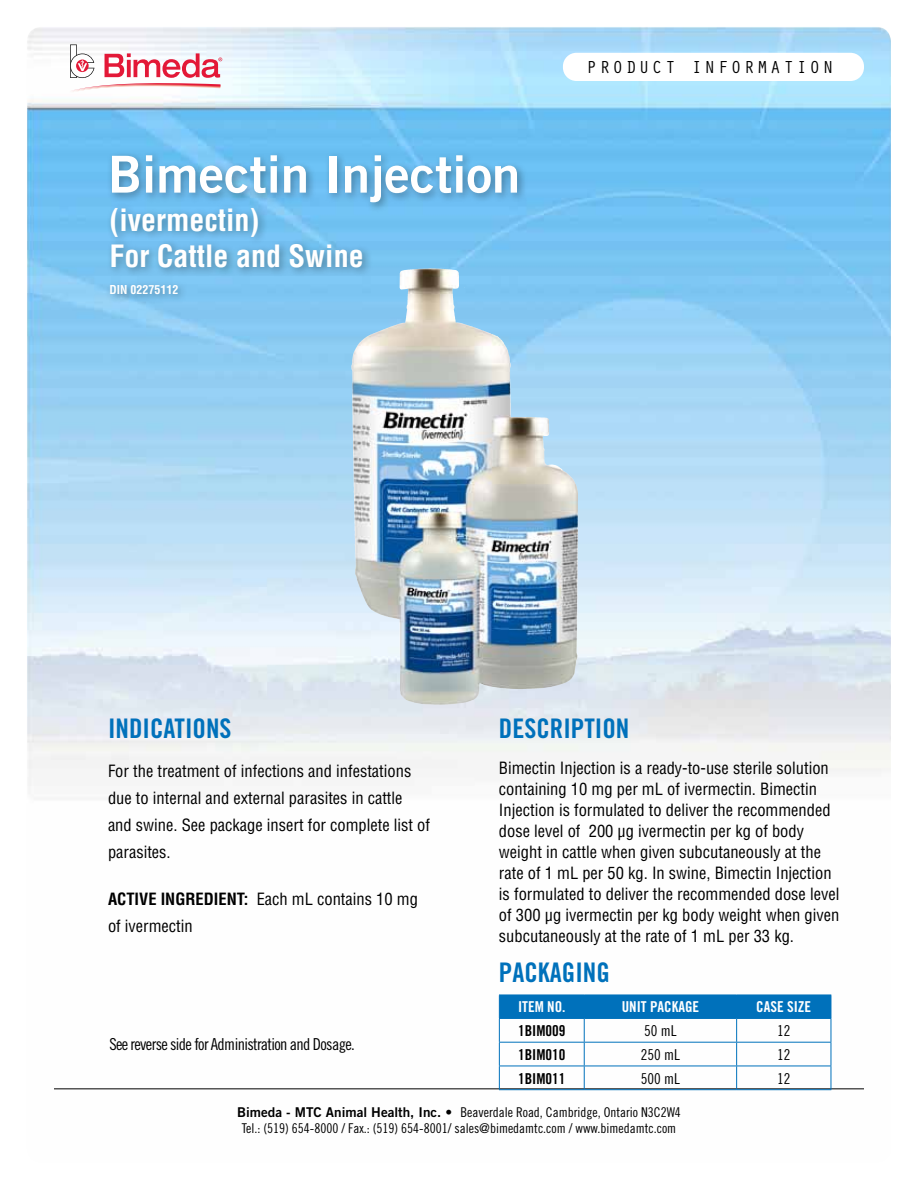
<style>
.page{position:relative;width:918px;height:1188px;background:#fff}
.page>*{position:absolute;margin:0;border:0;box-sizing:border-box;transform-origin:0 0}
.t1{font:51px "Trade Gothic Bold Two";color:#fff}
.t2{font:700 condensed 30px/36px "Helvetica";color:#fff}
.t3{font:27px "Trade Gothic Bold Cond Twenty";color:#0071bb}
.t4{font:18px "Orator Std";letter-spacing:.13em;color:#000}
.t5{font:condensed 16.5px/21px "Helvetica";color:#000}
.t6{font:16.5px "Trade Gothic Cond Eighteen";letter-spacing:-.04em;color:#000}
.t7{font:15px "Trade Gothic Bold Cond Twenty";color:#fff}
.t8{font:15px "Trade Gothic Bold Cond Twenty";color:#000}
.t9{font:15px "Trade Gothic Cond Eighteen";color:#000}
.t10{font:13.5px/16.2px "Trade Gothic Cond Eighteen";color:#000;text-align:center}
.t11{font:700 condensed 12px "Helvetica";color:#fff}
.s1{font-weight:700}
.s2{font-family:"Trade Gothic Bold Two"}
</style>
<div class="page">
<img style="left:27px;top:27px;width:864px;height:1064px">
<div style="left:105px;top:203px;width:268px;height:102px;background:#000;opacity:.35"></div>
<div style="left:106px;top:150px;width:422px;height:63px;background:#000;opacity:.35"></div>
<hr style="left:54px;top:1089px;width:810px;height:1px;background:#000">
<svg style="left:499px;top:995px;width:333px;height:94px"></svg>
<hr style="left:499px;top:1089px;width:85px;height:1px;background:#0071bb">
<hr style="left:584px;top:1089px;width:153px;height:1px;background:#0071bb">
<hr style="left:737px;top:1089px;width:94px;height:1px;background:#0071bb">
<img style="left:355px;top:269px;width:74px;height:82px">
<svg style="left:69px;top:44px;width:153px;height:49px"></svg>
<div style="left:563px;top:53px;width:301px;height:28px;background:#fff;border-radius:14px"></div>
<h1 class="t1" style="left:108px;top:143px;width:414px">Bimectin Injection</h1>
<h2 class="t2" style="left:109px;top:202px;width:256px">(ivermectin)<br>For Cattle and Swine</h2>
<p class="t11" style="left:109px;top:282px;width:70px">DIN 02275112</p>
<p class="t4" style="left:586px;top:54px;width:249px">PRODUCT INFORMATION</p>
<h3 class="t3" style="left:108px;top:712px;width:125px">INDICATIONS</h3>
<p class="t5" style="left:108px;top:757px;width:324px;line-height:27px">For the treatment of infections and infestations due to internal and external parasites in cattle and swine. See package insert for complete list of parasites.</p>
<p class="t5" style="left:108px;top:885px;width:311px;line-height:27px"><span class="s1">ACTIVE INGREDIENT:</span> Each mL contains 10 mg of ivermectin</p>
<p class="t6" style="left:109px;top:1034px;width:247px">See reverse side for Administration and Dosage.</p>
<h3 class="t3" style="left:499px;top:712px;width:76px">DESCRIPTION</h3>
<p class="t5" style="left:499px;top:757px;width:342px">Bimectin Injection is a ready-to-use sterile solution containing 10 mg per mL of ivermectin. Bimectin Injection is formulated to deliver the recommended dose level of 200 µg ivermectin per kg of body weight in cattle when given subcutaneously at the rate of 1 mL per 50 kg. In swine, Bimectin Injection is formulated to deliver the recommended dose level of 300 µg ivermectin per kg body weight when given subcutaneously at the rate of 1 mL per 33 kg.</p>
<h3 class="t3" style="left:499px;top:956px;width:112px">PACKAGING</h3>
<p class="t7" style="left:518px;top:998px;width:49px">ITEM NO.</p>
<p class="t7" style="left:622px;top:998px;width:79px">UNIT PACKAGE</p>
<p class="t7" style="left:756px;top:998px;width:56px">CASE SIZE</p>
<p class="t8" style="left:518px;top:1022px;width:49px">1BIM009</p>
<p class="t9" style="left:644px;top:1022px;width:34px">50 mL</p>
<p class="t9" style="left:777px;top:1022px;width:15px">12</p>
<p class="t8" style="left:518px;top:1045px;width:49px">1BIM010</p>
<p class="t9" style="left:641px;top:1046px;width:41px">250 mL</p>
<p class="t9" style="left:777px;top:1046px;width:15px">12</p>
<p class="t8" style="left:518px;top:1069px;width:49px">1BIM011</p>
<p class="t9" style="left:641px;top:1069px;width:41px">500 mL</p>
<p class="t9" style="left:777px;top:1069px;width:15px">12</p>
<p class="t10" style="left:237px;top:1104px;width:445px"><span class="s2">Bimeda - MTC Animal Health, Inc. •</span> Beaverdale Road, Cambridge, Ontario N3C2W4<br>Tel.: (519) 654-8000 / Fax.: (519) 654-8001/ sales@bimedamtc.com / www.bimedamtc.com</p>
</div>
